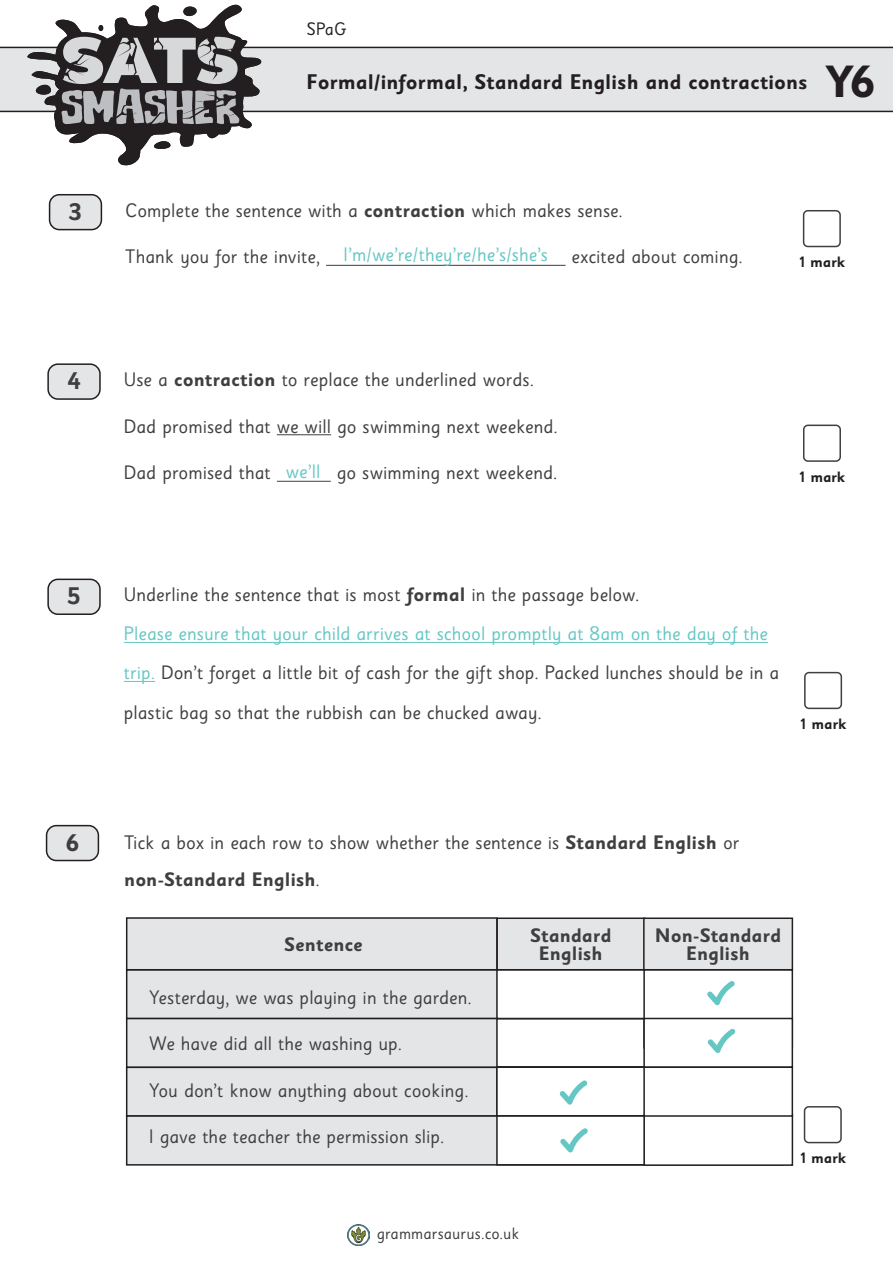
<style>
.page{position:relative;width:893px;height:1263px;background:#fff}
.page>*{position:absolute;margin:0;border:0;box-sizing:border-box;transform-origin:0 0}
.t1{font:700 45px "Sassoon Sans Rg";color:#231f20}
.t2{font:700 24px "Sassoon Sans Rg";color:#3f3f40}
.t3{font:700 21.15px "Sassoon Sans Rg";letter-spacing:-.005em;color:#231f20}
.t4{font:19.5px/39px "Sassoon Sans Rg";color:#3f3f40}
.t5{font:700 19.5px/18px "Sassoon Sans Rg";color:#3f3f40;text-align:center}
.t6{font:19.5px "Sassoon Sans Rg";color:#65c7c4}
.t7{font:18px "Sassoon Sans Rg";color:#231f20}
.t8{font:16.5px "Sassoon Sans Rg";letter-spacing:.005em;color:#3e3e3f}
.t9{font:700 15px "Sassoon Sans Rg";letter-spacing:-.02em;color:#231f20}
.s1{font-weight:700}
.s2{color:#65c7c4}
</style>
<div class="page">
<img style="left:347px;top:1224px;width:22px;height:22px">
<div style="left:0;top:47px;width:893px;height:65px;background:#e4e5e7"></div>
<svg style="left:25px;top:4px;width:237px;height:161px"></svg>
<div style="left:804px;top:1106px;width:38px;height:37px;border:2px solid #3f3f40;border-radius:4px"></div>
<div style="left:47px;top:826px;width:51px;height:34px;background:#e4e5e7;border-radius:10px"></div>
<div style="left:46px;top:825px;width:53px;height:36px;border:2px solid #231f20;border-radius:10px"></div>
<div style="left:50px;top:195px;width:51px;height:35px;background:#e4e5e7;border-radius:10px"></div>
<div style="left:49px;top:194px;width:53px;height:36px;border:2px solid #231f20;border-radius:10px"></div>
<div style="left:803px;top:210px;width:38px;height:37px;border:2px solid #3f3f40;border-radius:4px"></div>
<hr style="left:326px;top:265px;width:240px;height:1px;background:#3f3f40">
<div style="left:48px;top:364px;width:52px;height:35px;background:#e4e5e7;border-radius:10px"></div>
<div style="left:47px;top:363px;width:54px;height:37px;border:2px solid #231f20;border-radius:10px"></div>
<div style="left:803px;top:425px;width:38px;height:37px;border:2px solid #3f3f40;border-radius:4px"></div>
<hr style="left:277px;top:434px;width:54px;height:1px;background:#3f3f40">
<hr style="left:277px;top:481px;width:54px;height:1px;background:#3f3f40">
<div style="left:48px;top:579px;width:52px;height:35px;background:#e4e5e7;border-radius:10px"></div>
<div style="left:47px;top:579px;width:54px;height:36px;border:2px solid #231f20;border-radius:10px"></div>
<div style="left:804px;top:672px;width:38px;height:37px;border:2px solid #3f3f40;border-radius:4px"></div>
<hr style="left:124px;top:642px;width:644px;height:1px;background:#65c7c4">
<hr style="left:124px;top:681px;width:31px;height:1px;background:#65c7c4">
<div style="left:126px;top:969px;width:658px;height:50px;background:#e4e5e7;border:2px solid #231f20"></div>
<div style="left:126px;top:1018px;width:658px;height:50px;background:#e4e5e7;border:2px solid #231f20"></div>
<div style="left:126px;top:1066px;width:372px;height:51px;background:#e4e5e7;border:2px solid #231f20"></div>
<div style="left:126px;top:917px;width:372px;height:53px;background:#e4e5e7;border:2px solid #231f20"></div>
<div style="left:496px;top:969px;width:150px;height:50px;background:#fff;border:2px solid #231f20"></div>
<div style="left:496px;top:1018px;width:150px;height:49px;background:#fff;border:2px solid #231f20"></div>
<div style="left:496px;top:1066px;width:150px;height:51px;background:#fff;border:2px solid #231f20"></div>
<div style="left:643px;top:969px;width:150px;height:79px;background:#fff;border:2px solid #231f20"></div>
<div style="left:126px;top:1115px;width:658px;height:50px;background:#e4e5e7;border:2px solid #231f20"></div>
<div style="left:496px;top:1115px;width:149px;height:50px;background:#fff;border:2px solid #231f20"></div>
<div style="left:643px;top:1114px;width:150px;height:52px;background:#fff;border:2px solid #231f20"></div>
<div style="left:643px;top:1018px;width:150px;height:50px;background:#fff;border:2px solid #231f20"></div>
<div style="left:643px;top:1066px;width:150px;height:51px;background:#fff;border:2px solid #231f20"></div>
<div style="left:496px;top:917px;width:149px;height:53px;background:#e4e5e7;border:2px solid #231f20"></div>
<div style="left:643px;top:917px;width:150px;height:53px;background:#e4e5e7;border:2px solid #231f20"></div>
<svg style="left:707px;top:981px;width:28px;height:24px"></svg>
<svg style="left:707px;top:1028px;width:28px;height:25px"></svg>
<svg style="left:559px;top:1080px;width:29px;height:25px"></svg>
<svg style="left:560px;top:1128px;width:28px;height:24px"></svg>
<p class="t7" style="left:307px;top:19px;width:41px">SPaG</p>
<p class="t3" style="left:307px;top:70px;width:503px">Formal/informal, Standard English and contractions</p>
<h1 class="t1" style="left:825px;top:56px;width:51px">Y6</h1>
<p class="t2" style="left:69px;top:198px;width:15px">3</p>
<p class="t4" style="left:125px;top:191px;width:499px">Complete the sentence with a <span class="s1">contraction</span> which makes sense.</p>
<p class="t4" style="left:125px;top:238px;width:196px">Thank you for the invite,</p>
<p class="t4" style="left:572px;top:238px;width:173px">excited about coming.</p>
<p class="t6" style="left:343px;top:243px;width:206px">I’m/we’re/they’re/he’s/she’s</p>
<p class="t9" style="left:798px;top:254px;width:49px">1 mark</p>
<p class="t2" style="left:67px;top:367px;width:15px">4</p>
<p class="t4" style="left:124px;top:361px;width:412px">Use a <span class="s1">contraction</span> to replace the underlined words.</p>
<p class="t4" style="left:124px;top:407px;width:436px">Dad promised that we will go swimming next weekend.</p>
<p class="t4" style="left:124px;top:454px;width:149px">Dad promised that</p>
<p class="t4" style="left:337px;top:454px;width:222px">go swimming next weekend.</p>
<p class="t6" style="left:286px;top:460px;width:36px">we’ll</p>
<p class="t9" style="left:798px;top:468px;width:49px">1 mark</p>
<p class="t2" style="left:67px;top:583px;width:15px">5</p>
<p class="t4" style="left:124px;top:576px;width:657px">Underline the sentence that is most <span class="s1">formal</span> in the passage below.<br><span class="s2">Please ensure that your child arrives at school promptly at 8am on the day of the trip.</span> Don’t forget a little bit of cash for the gift shop. Packed lunches should be in a plastic bag so that the rubbish can be chucked away.</p>
<p class="t9" style="left:799px;top:716px;width:49px">1 mark</p>
<p class="t2" style="left:66px;top:829px;width:15px">6</p>
<p class="t4" style="left:124px;top:824px;width:617px;line-height:37.5px">Tick a box in each row to show whether the sentence is <span class="s1">Standard English</span> or <span class="s1">non-Standard English</span>.</p>
<p class="t5" style="left:530px;top:926px;width:83px">Standard<br>English</p>
<p class="t5" style="left:284px;top:935px;width:80px">Sentence</p>
<p class="t5" style="left:655px;top:927px;width:128px">Non-Standard<br>English</p>
<p class="t4" style="left:149px;top:978px;width:324px">Yesterday, we was playing in the garden.</p>
<p class="t4" style="left:149px;top:1025px;width:254px">We have did all the washing up.</p>
<p class="t4" style="left:149px;top:1071px;width:321px">You don’t know anything about cooking.</p>
<p class="t4" style="left:149px;top:1118px;width:297px">I gave the teacher the permission slip.</p>
<p class="t9" style="left:799px;top:1150px;width:49px">1 mark</p>
<p class="t8" style="left:377px;top:1224px;width:144px">grammarsaurus.co.uk</p>
</div>
